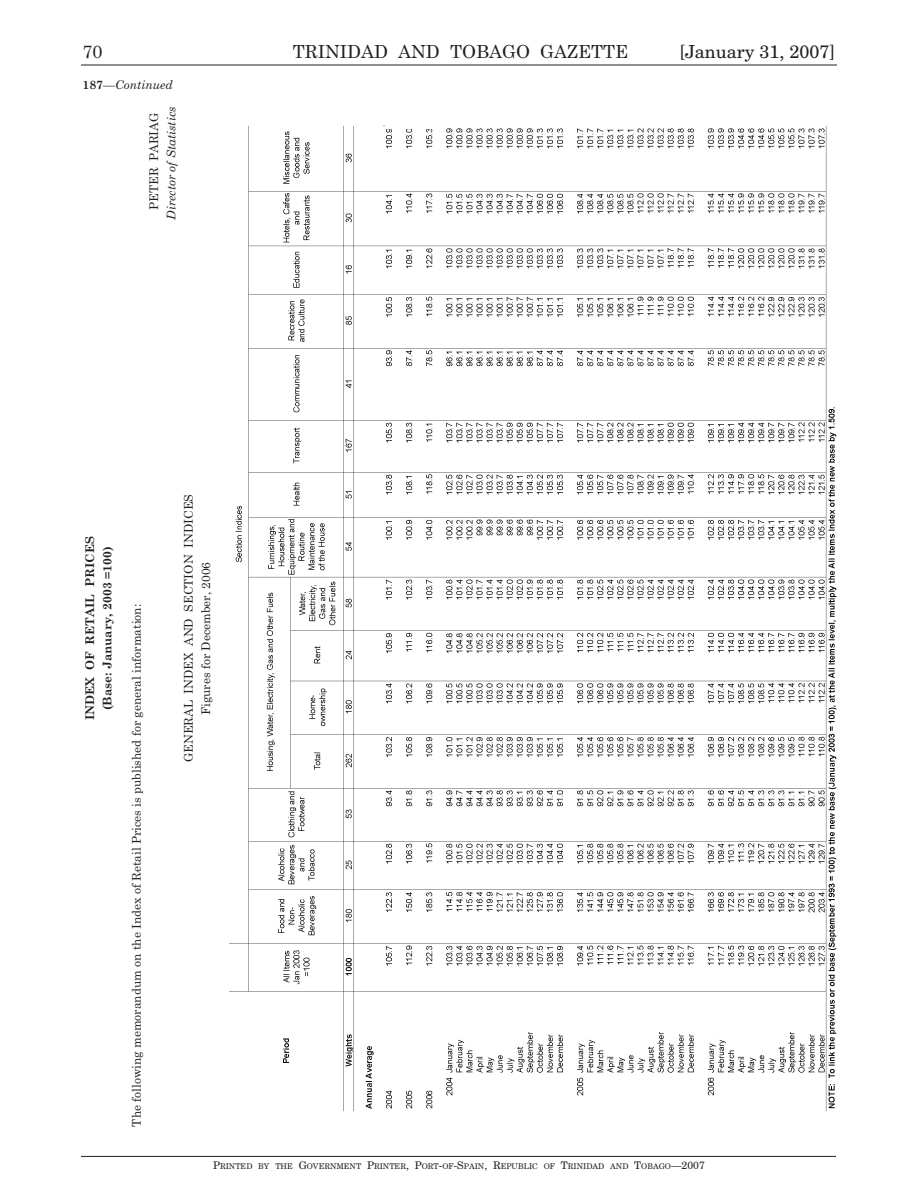
<style>
.page{position:relative;width:918px;height:1188px;background:#fff}
.page>*{position:absolute;margin:0;border:0;box-sizing:border-box;transform-origin:0 0}
.t1{font:18px "Century Schoolbook";color:#231f20}
.t2{font:18px "New Century Schlbk";color:#231f20}
.t3{font:12px/17.2px "Century Schoolbook";color:#231f20}
.t4{font:700 12px/17.2px "Century Schoolbook";color:#231f20;text-align:center}
.t5{font:italic 12px "Century Schoolbook";color:#231f20}
.t6{font:7.8px "New Century Schlbk";color:#231f20}
.s1{font-weight:700;font-style:normal}
.s2{font-style:normal}
.s3{font-size:10.5px}
</style>
<div class="page">
<hr style="left:81px;top:65px;width:756px;height:1px;background:#231f20">
<img style="left:229px;top:125px;width:608px;height:987px">
<hr style="left:81px;top:1156px;width:755px;height:1px;background:#231f20">
<div style="left:385px;top:121px;width:53px;height:7px;background:#fff"></div>
<p class="t5" style="left:82px;top:78px;width:92px"><span class="s1">187</span><span class="s2">—</span>Continued</p>
<p class="t3" style="left:145px;top:210px;width:98px;rotate:-90deg">PETER PARIAG</p>
<p class="t5" style="left:164px;top:220px;width:115px;rotate:-90deg">Director of Statistics</p>
<h1 class="t1" style="left:293px;top:42px;width:337px">TRINIDAD AND TOBAGO GAZETTE</h1>
<h1 class="t2" style="left:679px;top:45px;width:158px">[January 31, 2007]</h1>
<p class="t4" style="left:82px;top:720px;width:185px;rotate:-90deg">INDEX OF RETAIL PRICES (Base: January, 2003 =100)</p>
<p class="t3" style="left:128px;top:1126px;width:524px;rotate:-90deg">The following memorandum on the Index of Retail Prices is published for general information:</p>
<p class="t3" style="left:180px;top:715px;width:222px;text-indent:-47px;rotate:-90deg">GENERAL INDEX AND SECTION INDICES<br>Figures for December, 2006</p>
<p class="t6" style="left:213px;top:1163px;width:493px"><span class="s3">P</span>RINTED BY THE <span class="s3">G</span>OVERNMENT <span class="s3">P</span>RINTER<span class="s3">, P</span>ORT<span class="s3">-</span>OF<span class="s3">-S</span>PAIN<span class="s3">, R</span>EPUBLIC OF <span class="s3">T</span>RINIDAD AND <span class="s3">T</span>OBAGO<span class="s3">—2007</span></p>
</div>
